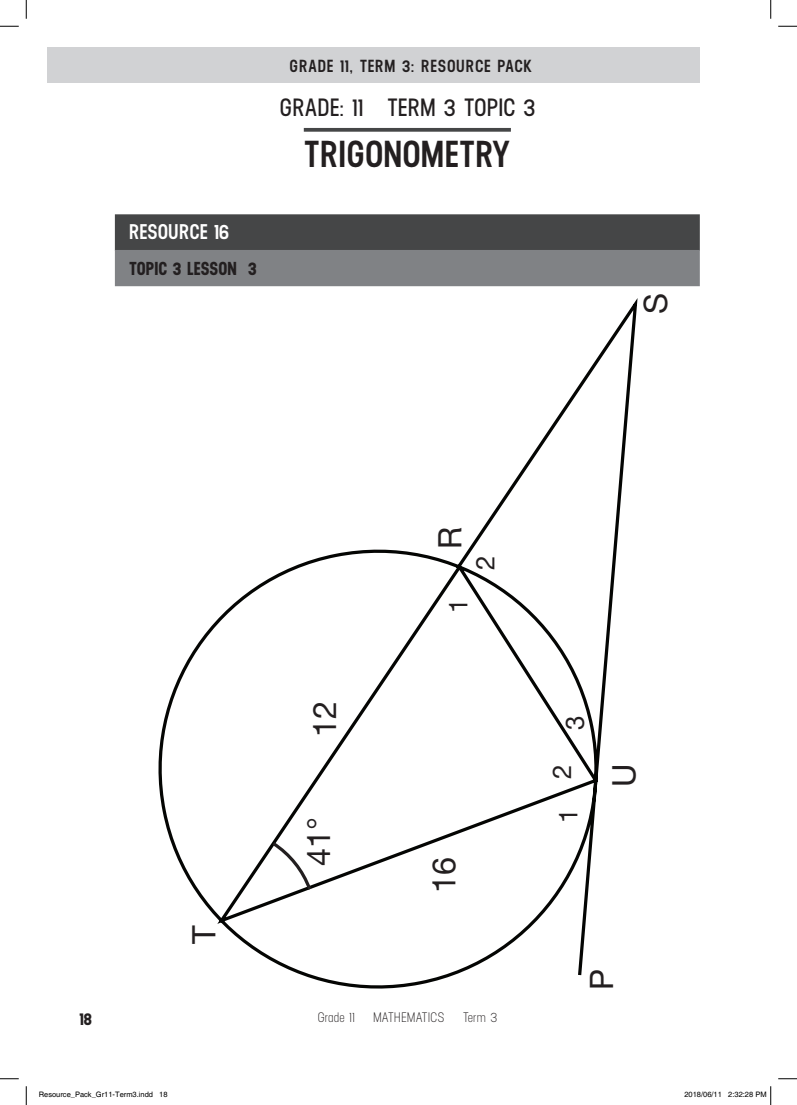
<style>
.page{position:relative;width:797px;height:1105px;background:#fff}
.page>*{position:absolute;margin:0;border:0;box-sizing:border-box;transform-origin:0 0}
.t1{font:600 37.5px "Neusa";color:#231f20}
.t2{font:32.38px "Helvetica Neue LT Std";color:#231f20}
.t3{font:25.88px "Helvetica Neue LT Std";color:#231f20}
.t4{font:600 25px "Neusa";letter-spacing:-.005em;color:#231f20}
.t5{font:600 21.25px "Neusa";letter-spacing:.01em;color:#fff}
.t6{font:700 18.75px "Neusa";letter-spacing:.005em;color:#231f20}
.t7{font:600 17.5px "Neusa";letter-spacing:.05em;color:#231f20}
.t8{font:700 17.5px "Neusa";color:#231f20}
.t9{font:13.75px "Neusa";color:#231f20}
.t10{font:7.5px "Helvetica";color:#000}
</style>
<div class="page">
<div style="left:48px;top:48px;width:651px;height:35px;background:#d1d2d4"></div>
<svg style="left:304px;top:128px;width:207px;height:4px"></svg>
<div style="left:115px;top:214px;width:584px;height:37px;background:#454647"></div>
<div style="left:115px;top:250px;width:584px;height:36px;background:#808285"></div>
<svg style="left:158px;top:298px;width:480px;height:691px"></svg>
<svg style="left:269px;top:839px;width:45px;height:54px"></svg>
<svg style="left:0;top:25px;width:19px;height:2px"></svg>
<svg style="left:778px;top:25px;width:19px;height:2px"></svg>
<svg style="left:0;top:1078px;width:19px;height:1px"></svg>
<svg style="left:778px;top:1078px;width:19px;height:1px"></svg>
<svg style="left:25px;top:0;width:2px;height:19px"></svg>
<svg style="left:25px;top:1086px;width:2px;height:19px"></svg>
<svg style="left:770px;top:0;width:1px;height:19px"></svg>
<svg style="left:770px;top:1086px;width:1px;height:19px"></svg>
<h3 class="t5" style="left:129px;top:217px;width:101px">RESOURCE 16</h3>
<h3 class="t6" style="left:129px;top:255px;width:129px">TOPIC 3 LESSON 3</h3>
<h3 class="t7" style="left:289px;top:54px;width:244px">GRADE 11, TERM 3: RESOURCE PACK</h3>
<h3 class="t4" style="left:279px;top:91px;width:257px">GRADE: 11 TERM 3 TOPIC 3</h3>
<h1 class="t1" style="left:304px;top:129px;width:208px">TRIGONOMETRY</h1>
<h2 class="t2" style="left:636px;top:314px;width:22px;rotate:-90deg">S</h2>
<h2 class="t2" style="left:185px;top:944px;width:20px;rotate:-90deg">T</h2>
<h2 class="t2" style="left:305px;top:737px;width:38px;rotate:-90deg">12</h2>
<h2 class="t2" style="left:299px;top:866px;width:50px;rotate:-90deg">41°</h2>
<h2 class="t2" style="left:430px;top:549px;width:24px;rotate:-90deg">R</h2>
<h3 class="t3" style="left:470px;top:570px;width:16px;rotate:-90deg">2</h3>
<h3 class="t3" style="left:443px;top:613px;width:16px;rotate:-90deg">1</h3>
<h2 class="t2" style="left:424px;top:893px;width:38px;rotate:-90deg">16</h2>
<h3 class="t8" style="left:79px;top:1006px;width:14px">18</h3>
<h3 class="t9" style="left:317px;top:1009px;width:39px">Grade 11</h3>
<h3 class="t9" style="left:373px;top:1009px;width:73px">MATHEMATICS</h3>
<h3 class="t9" style="left:463px;top:1009px;width:36px">Term 3</h3>
<h3 class="t3" style="left:559px;top:730px;width:16px;rotate:-90deg">3</h3>
<h3 class="t3" style="left:546px;top:779px;width:16px;rotate:-90deg">2</h3>
<h3 class="t3" style="left:552px;top:823px;width:16px;rotate:-90deg">1</h3>
<h2 class="t2" style="left:604px;top:787px;width:25px;rotate:-90deg">U</h2>
<h2 class="t2" style="left:582px;top:990px;width:22px;rotate:-90deg">P</h2>
<p class="t10" style="left:39px;top:1090px;width:130px">Resource_Pack_Gr11-Term3.indd 18</p>
<p class="t10" style="left:684px;top:1090px;width:84px">2018/06/11 2:32:28 PM</p>
</div>
